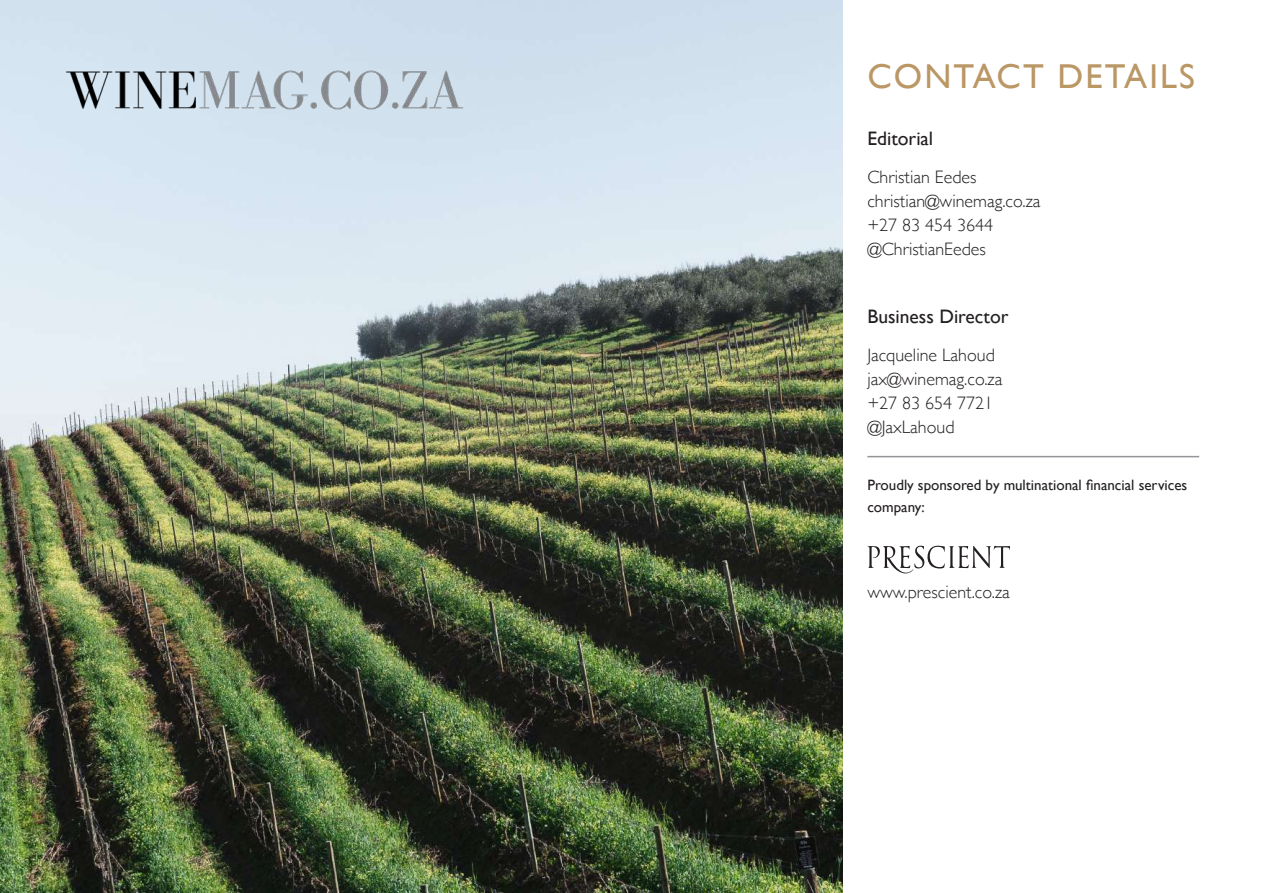
<style>
.page{position:relative;width:1263px;height:893px;background:#fff}
.page>*{position:absolute;margin:0;border:0;box-sizing:border-box;transform-origin:0 0}
.t1{font:34.5px "Gill Sans";letter-spacing:.06em;color:#ba9765}
.t2{font:19.5px "Gill Sans";color:#231f20}
.t3{font:300 18px/24px "Gill Sans";color:#231f20}
.t4{font:15px/21.6px "Gill Sans";color:#231f20}
</style>
<div class="page">
<img style="left:0;top:0;width:843px;height:893px">
<svg style="left:867px;top:545px;width:143px;height:29px"></svg>
<hr style="left:867px;top:456px;width:332px;height:1px;background:#939598">
<img style="left:64px;top:61px;width:436px;height:58px">
<h1 class="t1" style="left:867px;top:62px;width:329px">CONTACT DETAILS</h1>
<p class="t2" style="left:867px;top:131px;width:67px">Editorial</p>
<p class="t3" style="left:867px;top:166px;width:175px">Christian Eedes christian@winemag.co.za +27 83 454 3644 @ChristianEedes</p>
<p class="t2" style="left:867px;top:308px;width:143px">Business Director</p>
<p class="t3" style="left:867px;top:342px;width:136px">Jacqueline Lahoud jax@winemag.co.za +27 83 654 7721 @JaxLahoud</p>
<p class="t4" style="left:867px;top:474px;width:321px">Proudly sponsored by multinational financial services company:</p>
<p class="t3" style="left:867px;top:579px;width:144px">www.prescient.co.za</p>
</div>
